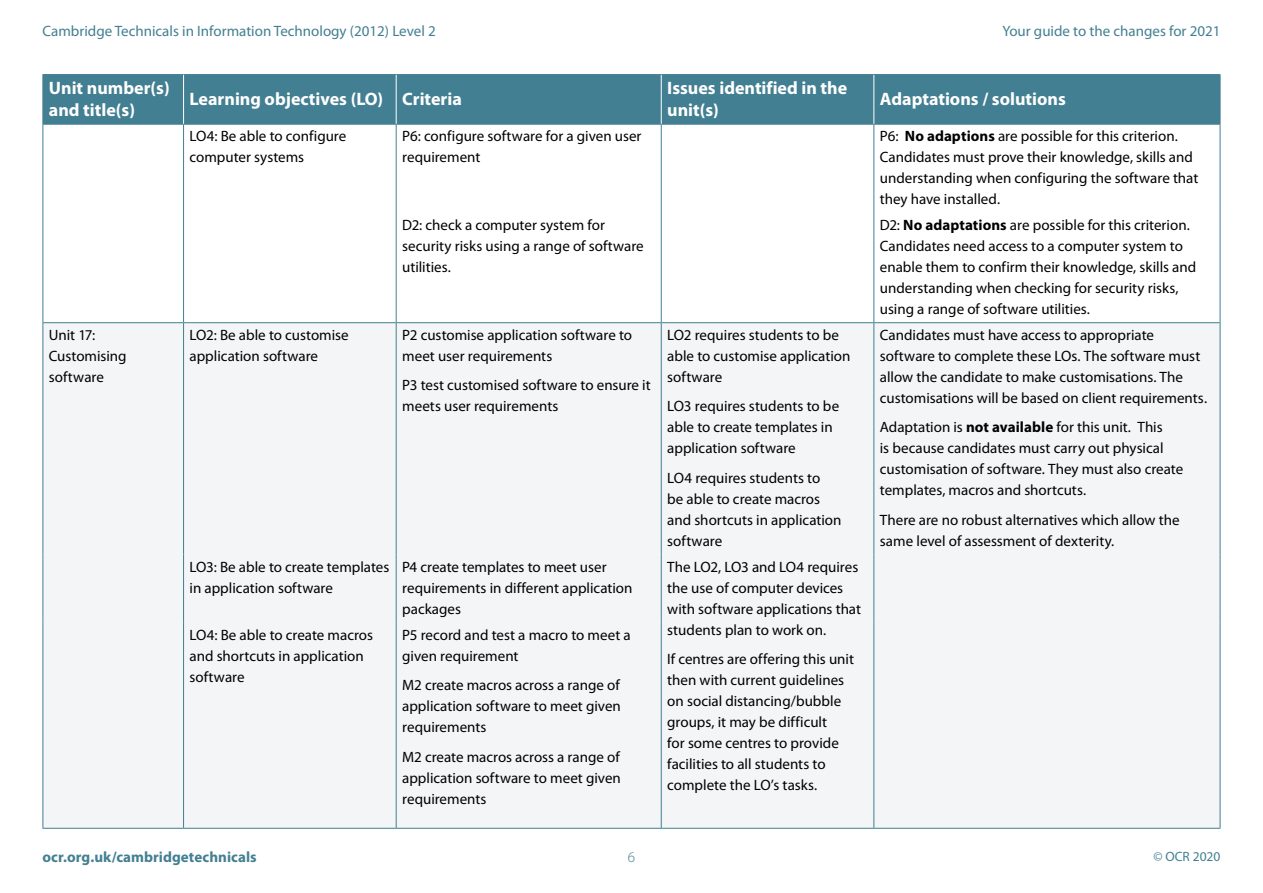
<style>
.page{position:relative;width:1263px;height:893px;background:#fff}
.page>*{position:absolute;margin:0;border:0;box-sizing:border-box;transform-origin:0 0}
.Table_header{font:700 18px/21.6px "Myriad Pro";color:#fff}
.Body_text{font:15px/21px "Myriad Pro";color:#000}
.t1{font:15px "Myriad Pro";color:#427f92}
.Body_text-2{font:700 15px "Myriad Pro";letter-spacing:.005em;color:#427f92}
.t2{font:300 15px "Myriad Pro";color:#427f92}
.t3{font:13.5px "Myriad Pro";color:#427f92}
.s1{font-weight:700}
</style>
<div class="page">
<div style="left:44px;top:75px;width:1176px;height:49px;background:#427f92"></div>
<div style="left:44px;top:323px;width:1176px;height:505px;background:#f3f5f7"></div>
<hr style="left:43px;top:75px;width:1px;height:49px;background:#427f92">
<hr style="left:43px;top:74px;width:141px;height:1px;background:#427f92">
<hr style="left:43px;top:124px;width:141px;height:1px;background:#427f92">
<hr style="left:184px;top:74px;width:212px;height:1px;background:#427f92">
<hr style="left:396px;top:74px;width:265px;height:1px;background:#427f92">
<hr style="left:661px;top:74px;width:213px;height:1px;background:#427f92">
<hr style="left:184px;top:124px;width:212px;height:1px;background:#427f92">
<hr style="left:396px;top:124px;width:265px;height:1px;background:#427f92">
<hr style="left:661px;top:124px;width:213px;height:1px;background:#427f92">
<hr style="left:874px;top:74px;width:346px;height:1px;background:#427f92">
<hr style="left:1220px;top:75px;width:1px;height:49px;background:#427f92">
<hr style="left:874px;top:124px;width:346px;height:1px;background:#427f92">
<hr style="left:183px;top:75px;width:1px;height:49px;background:#fff">
<hr style="left:396px;top:75px;width:1px;height:49px;background:#fff">
<hr style="left:661px;top:75px;width:1px;height:49px;background:#fff">
<hr style="left:873px;top:75px;width:1px;height:49px;background:#fff">
<hr style="left:43px;top:125px;width:1px;height:88px;background:#427f92">
<hr style="left:183px;top:125px;width:1px;height:88px;background:#427f92">
<hr style="left:396px;top:125px;width:1px;height:88px;background:#427f92">
<hr style="left:661px;top:125px;width:1px;height:88px;background:#427f92">
<hr style="left:873px;top:125px;width:1px;height:88px;background:#427f92">
<hr style="left:1220px;top:125px;width:1px;height:88px;background:#427f92">
<hr style="left:43px;top:213px;width:1px;height:109px;background:#427f92">
<hr style="left:183px;top:213px;width:1px;height:109px;background:#427f92">
<hr style="left:396px;top:213px;width:1px;height:109px;background:#427f92">
<hr style="left:661px;top:213px;width:1px;height:109px;background:#427f92">
<hr style="left:873px;top:213px;width:1px;height:109px;background:#427f92">
<hr style="left:1220px;top:213px;width:1px;height:109px;background:#427f92">
<hr style="left:43px;top:322px;width:141px;height:1px;background:#427f92">
<hr style="left:43px;top:323px;width:1px;height:231px;background:#427f92">
<hr style="left:184px;top:322px;width:212px;height:1px;background:#427f92">
<hr style="left:183px;top:323px;width:1px;height:231px;background:#427f92">
<hr style="left:396px;top:322px;width:265px;height:1px;background:#427f92">
<hr style="left:396px;top:323px;width:1px;height:231px;background:#427f92">
<hr style="left:661px;top:322px;width:213px;height:1px;background:#427f92">
<hr style="left:661px;top:323px;width:1px;height:231px;background:#427f92">
<hr style="left:874px;top:322px;width:346px;height:1px;background:#427f92">
<hr style="left:873px;top:323px;width:1px;height:231px;background:#427f92">
<hr style="left:1220px;top:323px;width:1px;height:231px;background:#427f92">
<hr style="left:43px;top:554px;width:1px;height:68px;background:#427f92">
<hr style="left:183px;top:554px;width:1px;height:68px;background:#427f92">
<hr style="left:396px;top:554px;width:1px;height:68px;background:#427f92">
<hr style="left:661px;top:554px;width:1px;height:68px;background:#427f92">
<hr style="left:873px;top:554px;width:1px;height:68px;background:#427f92">
<hr style="left:1220px;top:554px;width:1px;height:68px;background:#427f92">
<hr style="left:43px;top:622px;width:1px;height:206px;background:#427f92">
<hr style="left:183px;top:622px;width:1px;height:206px;background:#427f92">
<hr style="left:396px;top:622px;width:1px;height:206px;background:#427f92">
<hr style="left:661px;top:622px;width:1px;height:206px;background:#427f92">
<hr style="left:873px;top:622px;width:1px;height:206px;background:#427f92">
<hr style="left:1220px;top:622px;width:1px;height:206px;background:#427f92">
<hr style="left:43px;top:828px;width:141px;height:1px;background:#427f92">
<hr style="left:184px;top:828px;width:212px;height:1px;background:#427f92">
<hr style="left:396px;top:828px;width:265px;height:1px;background:#427f92">
<hr style="left:661px;top:828px;width:213px;height:1px;background:#427f92">
<hr style="left:874px;top:828px;width:346px;height:1px;background:#427f92">
<p class="t1" style="left:43px;top:22px;width:395px">Cambridge Technicals in Information Technology (2012) Level 2</p>
<p class="t1" style="left:1002px;top:22px;width:220px">Your guide to the changes for 2021</p>
<p class="Table_header" style="left:49px;top:77px;width:122px">Unit number(s) and title(s)</p>
<p class="Table_header" style="left:190px;top:87px;width:195px">Learning objectives (LO)</p>
<p class="Table_header" style="left:402px;top:87px;width:61px">Criteria</p>
<p class="Table_header" style="left:667px;top:77px;width:181px">Issues identified in the unit(s)</p>
<p class="Table_header" style="left:880px;top:87px;width:187px">Adaptations / solutions</p>
<p class="Body_text" style="left:190px;top:126px;width:158px">LO4: Be able to configure computer systems</p>
<p class="Body_text" style="left:402px;top:126px;width:241px">P6: configure software for a given user requirement</p>
<p class="Body_text" style="left:880px;top:126px;width:320px">P6: <span class="s1">No adaptions</span> are possible for this criterion.<br>Candidates must prove their knowledge, skills and understanding when configuring the software that they have installed.</p>
<p class="Body_text" style="left:402px;top:214px;width:243px">D2: check a computer system for security risks using a range of software utilities.</p>
<p class="Body_text" style="left:880px;top:214px;width:318px">D2: <span class="s1">No adaptations</span> are possible for this criterion.<br>Candidates need access to a computer system to enable them to confirm their knowledge, skills and understanding when checking for security risks, using a range of software utilities.</p>
<p class="Body_text" style="left:49px;top:324px;width:79px">Unit 17:<br>Customising software</p>
<p class="Body_text" style="left:190px;top:324px;width:161px">LO2: Be able to customise application software</p>
<p class="Body_text" style="left:402px;top:324px;width:231px">P2 customise application software to meet user requirements</p>
<p class="Body_text" style="left:402px;top:375px;width:250px">P3 test customised software to ensure it meets user requirements</p>
<p class="Body_text" style="left:667px;top:324px;width:185px">LO2 requires students to be able to customise application software</p>
<p class="Body_text" style="left:667px;top:396px;width:173px">LO3 requires students to be able to create templates in application software</p>
<p class="Body_text" style="left:667px;top:467px;width:176px">LO4 requires students to<br>be able to create macros and shortcuts in application software</p>
<p class="Body_text" style="left:880px;top:324px;width:329px">Candidates must have access to appropriate software to complete these LOs. The software must allow the candidate to make customisations. The customisations will be based on client requirements.</p>
<p class="Body_text" style="left:880px;top:417px;width:305px">Adaptation is <span class="s1">not available</span> for this unit. This<br>is because candidates must carry out physical customisation of software. They must also create templates, macros and shortcuts.</p>
<p class="Body_text" style="left:880px;top:509px;width:301px">There are no robust alternatives which allow the same level of assessment of dexterity.</p>
<p class="Body_text" style="left:190px;top:556px;width:201px">LO3: Be able to create templates in application software</p>
<p class="Body_text" style="left:402px;top:556px;width:232px">P4 create templates to meet user requirements in different application packages</p>
<p class="Body_text" style="left:667px;top:556px;width:195px">The LO2, LO3 and LO4 requires the use of computer devices with software applications that students plan to work on.</p>
<p class="Body_text" style="left:667px;top:648px;width:188px">If centres are offering this unit then with current guidelines on social distancing/bubble groups, it may be difficult<br>for some centres to provide facilities to all students to complete the LO’s tasks.</p>
<p class="Body_text" style="left:190px;top:624px;width:185px">LO4: Be able to create macros and shortcuts in application software</p>
<p class="Body_text" style="left:402px;top:624px;width:230px">P5 record and test a macro to meet a given requirement</p>
<p class="Body_text" style="left:402px;top:674px;width:220px;text-align:justify">M2 create macros across a range of application software to meet given requirements</p>
<p class="Body_text" style="left:402px;top:746px;width:220px;text-align:justify">M2 create macros across a range of application software to meet given requirements</p>
<p class="Body_text-2" style="left:43px;top:847px;width:216px">ocr.org.uk/cambridgetechnicals</p>
<p class="t2" style="left:628px;top:848px;width:9px">6</p>
<p class="t3" style="left:1153px;top:848px;width:68px">© OCR 2020</p>
</div>
